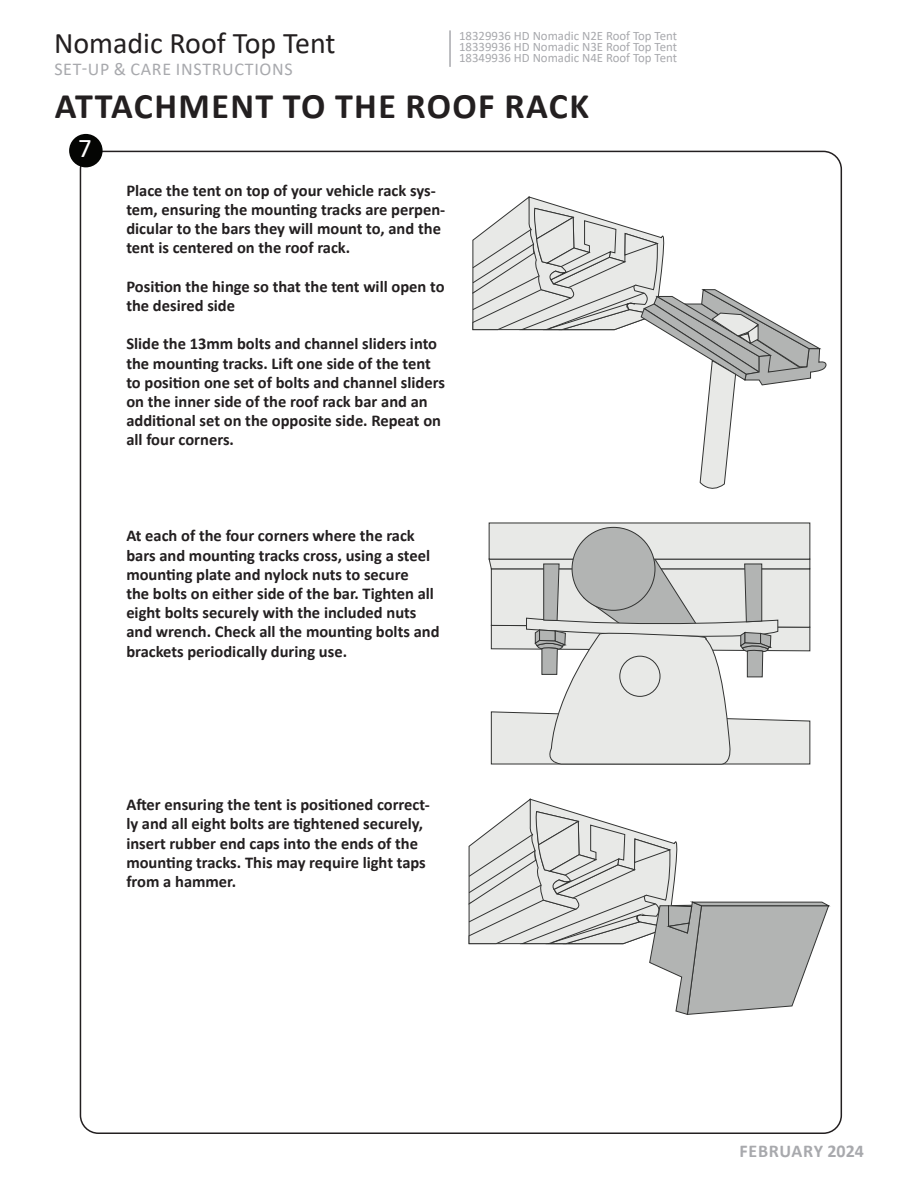
<style>
.page{position:relative;width:918px;height:1188px;background:#fff}
.page>*{position:absolute;margin:0;border:0;box-sizing:border-box;transform-origin:0 0}
.t1{font:700 36px "Calibri";letter-spacing:.04em;color:#231f20}
.t2{font:30px "Calibri";color:#231f20}
.t3{font:27px "Calibri";color:#fff}
.t4{font:18px "Calibri";letter-spacing:.04em;color:#a8a9ad}
.t5{font:700 18px "Calibri";letter-spacing:.03em;color:#a8a9ad}
.t6{font:700 16.5px/19.2px "Calibri";color:#231f20}
.t7{font:12.9px/10.8px "Calibri";color:#a8a9ad;text-align:justify}
</style>
<div class="page">
<hr style="left:449px;top:30px;width:2px;height:37px;background:#a8a9ad">
<div style="left:69px;top:134px;width:34px;height:33px;background:#040503;border-radius:50%"></div>
<svg style="left:472px;top:196px;width:355px;height:293px"></svg>
<div style="left:489px;top:523px;width:321px;height:36px;background:#e8e9e7"></div>
<svg style="left:572px;top:527px;width:83px;height:83px"></svg>
<svg style="left:488px;top:535px;width:323px;height:230px"></svg>
<svg style="left:468px;top:798px;width:363px;height:217px"></svg>
<h2 class="t2" style="left:54px;top:22px;width:283px">Nomadic Roof Top Tent</h2>
<p class="t4" style="left:54px;top:56px;width:240px">SET-UP &amp; CARE INSTRUCTIONS</p>
<p class="t7" style="left:459px;top:30px;width:220px">18329936 HD Nomadic N2E Roof Top Tent 18339936 HD Nomadic N3E Roof Top Tent 18349936 HD Nomadic N4E Roof Top Tent</p>
<p class="t1" style="left:55px;top:80px;width:536px">ATTACHMENT TO THE ROOF RACK</p>
<p class="t3" style="left:78px;top:129px;width:15px">7</p>
<p class="t6" style="left:126px;top:180px;width:321px">Place the tent on top of your vehicle rack sys&shy;tem, ensuring the mounting tracks are perpen&shy;dicular to the bars they will mount to, and the tent is centered on the roof rack.</p>
<p class="t6" style="left:126px;top:276px;width:320px">Position the hinge so that the tent will open to the desired side</p>
<p class="t6" style="left:126px;top:334px;width:320px">Slide the 13mm bolts and channel sliders into the mounting tracks. Lift one side of the tent to position one set of bolts and channel sliders on the inner side of the roof rack bar and an additional set on the opposite side. Repeat on all four corners.</p>
<p class="t6" style="left:126px;top:526px;width:315px">At each of the four corners where the rack bars and mounting tracks cross, using a steel mounting plate and nylock nuts to secure<br>the bolts on either side of the bar. Tighten all eight bolts securely with the included nuts and wrench. Check all the mounting bolts and brackets periodically during use.</p>
<p class="t6" style="left:126px;top:795px;width:305px">After ensuring the tent is positioned correct&shy;ly and all eight bolts are tightened securely, insert rubber end caps into the ends of the mounting tracks. This may require light taps from a hammer.</p>
<p class="t5" style="left:740px;top:1139px;width:126px">FEBRUARY 2024</p>
</div>
